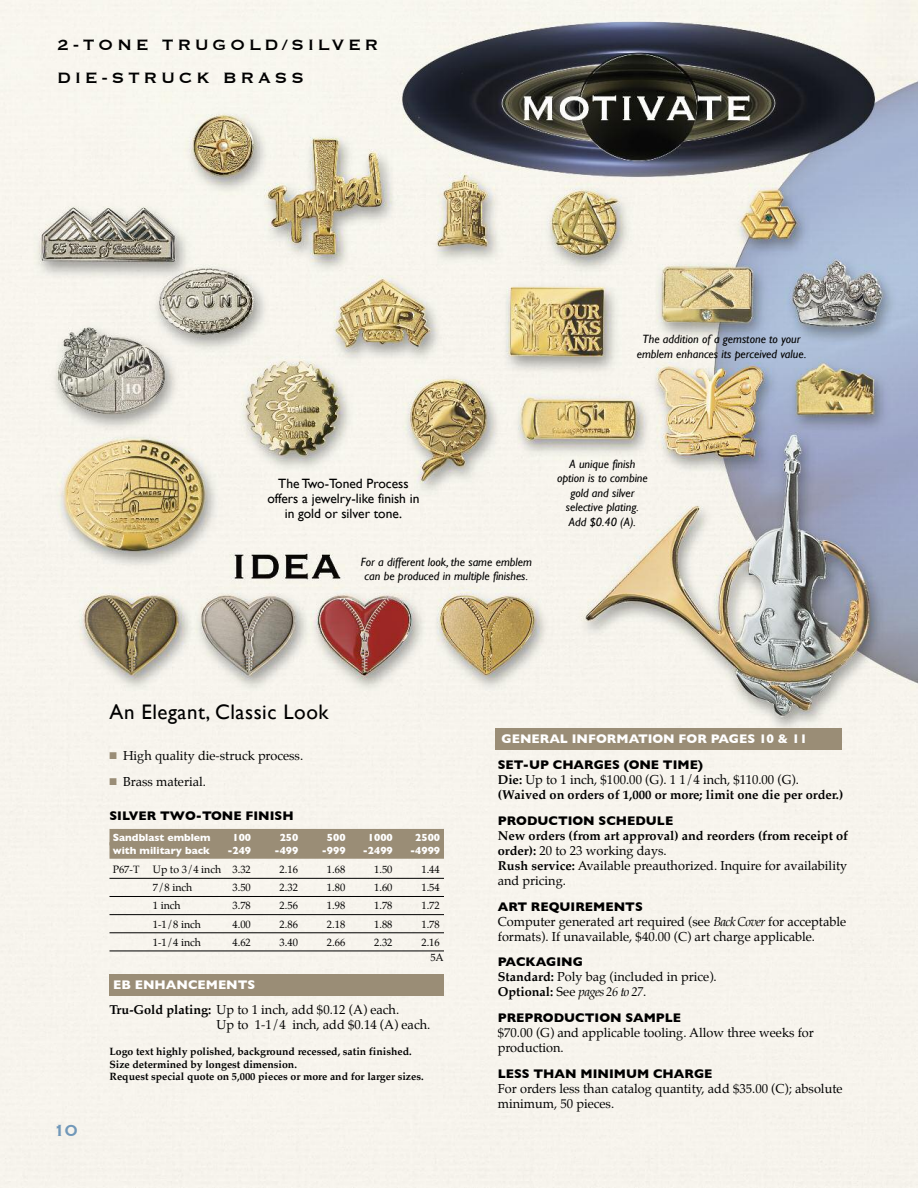
<style>
.page{position:relative;width:918px;height:1188px;background:#fff}
.page>*{position:absolute;margin:0;border:0;box-sizing:border-box;transform-origin:0 0}
.t1{font:21px "Gill Sans";letter-spacing:.025em;color:#000}
.t2{font:21px "Copperplate";color:#7198b9}
.t3{font:19.5px/33px "Copperplate";letter-spacing:.185em;color:#000}
.t4{font:13.5px/15px "Gill Sans";color:#000;text-align:center}
.t5{font:12.75px/15px "Palatino";color:#000}
.t6{font:700 12.75px "Gill Sans";color:#000}
.t7{font:700 12.75px/15px "Palatino";color:#000}
.t8{font:700 12.75px "Gill Sans";color:#fff}
.t9{font:italic 12px/14.4px "Gill Sans";color:#000;text-align:center}
.t10{font:10.5px/15.8px "Palatino";color:#000}
.t11{font:700 10.5px/12.8px "Palatino";color:#000}
.t12{font:700 10.5px "Gill Sans";color:#fff}
.s1{color:#9a8d76}
.s2{font-weight:700}
.s3{font-weight:400}
.s4{font-style:italic}
</style>
<div class="page">
<img style="left:0;top:0;width:918px;height:1188px">
<div style="left:109px;top:975px;width:335px;height:21px;background:#9a8d76"></div>
<div style="left:110px;top:829px;width:334px;height:16px;background:#9a8d76"></div>
<div style="left:110px;top:842px;width:334px;height:17px;background:#9a8d76"></div>
<hr style="left:110px;top:878px;width:334px;height:1px;background:#000">
<hr style="left:110px;top:896px;width:334px;height:1px;background:#000">
<hr style="left:110px;top:914px;width:334px;height:1px;background:#000">
<hr style="left:110px;top:932px;width:334px;height:1px;background:#000">
<hr style="left:110px;top:951px;width:334px;height:1px;background:#000">
<div style="left:495px;top:728px;width:347px;height:22px;background:#9a8d76"></div>
<h2 class="t3" style="left:57px;top:29px;width:323px">2-TONE TRUGOLD/SILVER<br>DIE-STRUCK BRASS</h2>
<p class="t9" style="left:637px;top:332px;width:171px">The addition of a gemstone to your emblem enhances its perceived value.</p>
<p class="t4" style="left:267px;top:476px;width:154px">The Two-Toned Process offers a jewelry-like finish in in gold or silver tone.</p>
<p class="t9" style="left:361px;top:554px;width:173px">For a different look, the same emblem can be produced in multiple finishes.</p>
<p class="t9" style="left:557px;top:457px;width:92px">A unique finish option is to combine gold and silver selective plating.<br>Add $0.40 (A).</p>
<h1 class="t2" style="left:53px;top:1120px;width:26px">10</h1>
<h1 class="t1" style="left:110px;top:700px;width:221px">An Elegant, Classic Look</h1>
<p class="t5" style="left:110px;top:749px;width:195px"><span class="s1">■</span> High quality die-struck process.</p>
<p class="t5" style="left:110px;top:775px;width:98px"><span class="s1">■</span> Brass material.</p>
<p class="t6" style="left:110px;top:809px;width:186px">SILVER TWO-TONE FINISH</p>
<p class="t12" style="left:113px;top:831px;width:99px">Sandblast emblem</p>
<p class="t12" style="left:232px;top:831px;width:20px">100</p>
<p class="t12" style="left:280px;top:831px;width:20px">250</p>
<p class="t12" style="left:327px;top:831px;width:20px">500</p>
<p class="t12" style="left:368px;top:831px;width:26px">1000</p>
<p class="t12" style="left:415px;top:831px;width:26px">2500</p>
<p class="t12" style="left:113px;top:844px;width:99px">with military back</p>
<p class="t12" style="left:227px;top:844px;width:25px">-249</p>
<p class="t12" style="left:275px;top:844px;width:25px">-499</p>
<p class="t12" style="left:322px;top:844px;width:25px">-999</p>
<p class="t12" style="left:363px;top:844px;width:32px">-2499</p>
<p class="t12" style="left:410px;top:844px;width:32px">-4999</p>
<p class="t10" style="left:113px;top:862px;width:28px">P67-T</p>
<p class="t10" style="left:153px;top:862px;width:99px">Up to 3/4 inch 3.32</p>
<p class="t10" style="left:280px;top:862px;width:20px">2.16</p>
<p class="t10" style="left:327px;top:862px;width:20px">1.68</p>
<p class="t10" style="left:374px;top:862px;width:20px">1.50</p>
<p class="t10" style="left:421px;top:862px;width:20px">1.44</p>
<p class="t10" style="left:153px;top:881px;width:41px">7/8 inch</p>
<p class="t10" style="left:233px;top:881px;width:20px">3.50</p>
<p class="t10" style="left:280px;top:881px;width:20px">2.32</p>
<p class="t10" style="left:327px;top:881px;width:20px">1.80</p>
<p class="t10" style="left:374px;top:881px;width:20px">1.60</p>
<p class="t10" style="left:421px;top:881px;width:20px">1.54</p>
<p class="t10" style="left:153px;top:899px;width:29px">1 inch</p>
<p class="t10" style="left:232px;top:899px;width:20px">3.78</p>
<p class="t10" style="left:280px;top:899px;width:20px">2.56</p>
<p class="t10" style="left:327px;top:899px;width:20px">1.98</p>
<p class="t10" style="left:374px;top:899px;width:20px">1.78</p>
<p class="t10" style="left:421px;top:899px;width:20px">1.72</p>
<p class="t10" style="left:153px;top:917px;width:50px">1-1/8 inch</p>
<p class="t10" style="left:233px;top:917px;width:20px">4.00</p>
<p class="t10" style="left:280px;top:917px;width:20px">2.86</p>
<p class="t10" style="left:327px;top:917px;width:20px">2.18</p>
<p class="t10" style="left:374px;top:917px;width:20px">1.88</p>
<p class="t10" style="left:421px;top:917px;width:20px">1.78</p>
<p class="t10" style="left:153px;top:935px;width:50px">1-1/4 inch</p>
<p class="t10" style="left:233px;top:935px;width:20px">4.62</p>
<p class="t10" style="left:280px;top:935px;width:20px">3.40</p>
<p class="t10" style="left:327px;top:935px;width:20px">2.66</p>
<p class="t10" style="left:374px;top:935px;width:20px">2.32</p>
<p class="t10" style="left:430px;top:935px;width:15px;text-indent:-9px">2.16<br>5A</p>
<p class="t8" style="left:113px;top:977px;width:144px">EB ENHANCEMENTS</p>
<p class="t5" style="left:217px;top:1003px;width:215px;text-indent:-107px"><span class="s2">Tru-Gold plating:</span> Up to 1 inch, add $0.12 (A) each.<br>Up to 1-1/4 inch, add $0.14 (A) each.</p>
<p class="t11" style="left:109px;top:1046px;width:316px">Logo text highly polished, background recessed, satin finished.<br>Size determined by longest dimension.<br>Request special quote on 5,000 pieces or more and for larger sizes.</p>
<p class="t8" style="left:502px;top:731px;width:307px">GENERAL INFORMATION FOR PAGES 10 &amp; 11</p>
<p class="t6" style="left:498px;top:757px;width:207px">SET-UP CHARGES (ONE TIME)</p>
<p class="t7" style="left:498px;top:773px;width:347px">Die: <span class="s3">Up to 1 inch, $100.00 (G). 1 1/4 inch, $110.00 (G). </span>(Waived on orders of 1,000 or more; limit one die per order.)</p>
<p class="t6" style="left:498px;top:813px;width:177px">PRODUCTION SCHEDULE</p>
<p class="t5" style="left:498px;top:829px;width:352px"><span class="s2">New orders (from art approval) and reorders (from receipt of order):</span> 20 to 23 working days.<br><span class="s2">Rush service:</span> Available preauthorized. Inquire for availability and pricing.</p>
<p class="t6" style="left:498px;top:899px;width:147px">ART REQUIREMENTS</p>
<p class="t5" style="left:498px;top:915px;width:350px">Computer generated art required (see <span class="s4">BackCover</span> for acceptable formats). If unavailable, $40.00 (C) art charge applicable.</p>
<p class="t6" style="left:498px;top:955px;width:87px">PACKAGING</p>
<p class="t5" style="left:498px;top:970px;width:221px"><span class="s2">Standard:</span> Poly bag (included in price).<br><span class="s2">Optional:</span> See <span class="s4">pages 26 to 27</span>.</p>
<p class="t6" style="left:498px;top:1010px;width:185px">PREPRODUCTION SAMPLE</p>
<p class="t5" style="left:498px;top:1026px;width:318px">$70.00 (G) and applicable tooling. Allow three weeks for production.</p>
<p class="t6" style="left:498px;top:1066px;width:216px">LESS THAN MINIMUM CHARGE</p>
<p class="t5" style="left:498px;top:1082px;width:346px">For orders less than catalog quantity, add $35.00 (C); absolute minimum, 50 pieces.</p>
</div>
